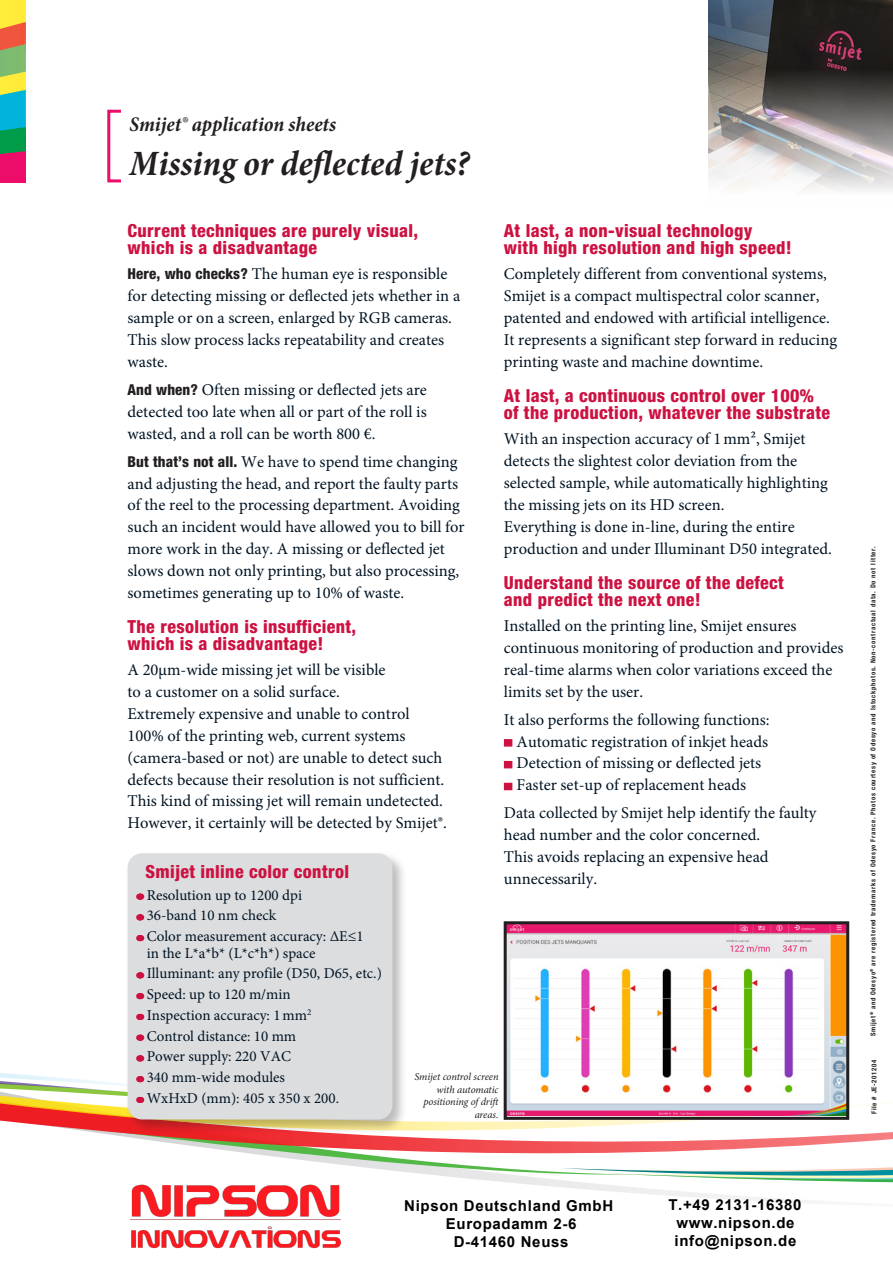
<style>
.page{position:relative;width:893px;height:1263px;background:#fff}
.page>*{position:absolute;margin:0;border:0;box-sizing:border-box;transform-origin:0 0}
.Caption_RED{font:italic 700 condensed 36px "Minion Pro";color:#231f20}
.Caption_RED-2{font:italic 700 condensed 21px "Minion Pro";color:#231f20}
.Parag{font:800 condensed 18px/17.2px "Helvetica Neue LT Std";letter-spacing:.02em;color:#cd1141}
.Texte{font:800 condensed 18px/17.2px "Helvetica Neue LT Std";letter-spacing:.02em;color:#cd1141}
.Texte-2{font:16.5px/21.9px "Minion Pro";color:#001322}
.Liste_à_puces{font:16.5px "Minion Pro";color:#001322}
.Miniliste{font:15px/16.5px "Minion Pro";color:#001322}
.t1{font:700 15px/18px "Arial";letter-spacing:.045em;color:#000;text-align:center}
.t2{font:700 15px/18px "Arial";letter-spacing:.045em;color:#000;text-align:center}
.Legende{font:italic 10.5px/12.6px "Minion Pro";letter-spacing:-.01em;color:#231f20;text-align:right}
.t3{font:700 condensed 6.75px "Helvetica Neue LT Std";letter-spacing:.1em;color:#231f20}
.s1{font-family:"Helvetica Neue LT Std";font-weight:800;font-stretch:condensed;font-size:15px;color:#231f20}
.s2{font-style:inherit}
</style>
<div class="page">
<svg style="left:0;top:0;width:26px;height:183px;background:#93976c"></svg>
<div style="left:107px;top:110px;width:73px;height:72px;background:#fff;border:3px solid #ec0c6a"></div>
<svg style="left:446px;top:1055px;width:447px;height:147px"></svg>
<svg style="left:381px;top:1169px;width:179px;height:7px"></svg>
<svg style="left:353px;top:1150px;width:540px;height:19px"></svg>
<svg style="left:0;top:1094px;width:893px;height:56px"></svg>
<svg style="left:560px;top:1167px;width:333px;height:15px"></svg>
<svg style="left:94px;top:1145px;width:259px;height:21px"></svg>
<div style="left:121px;top:108px;width:541px;height:75px;background:#fff"></div>
<div style="left:504px;top:739px;width:8px;height:8px;background:#cd1141"></div>
<div style="left:504px;top:761px;width:8px;height:7px;background:#cd1141"></div>
<div style="left:504px;top:783px;width:8px;height:7px;background:#cd1141"></div>
<img style="left:709px;top:0;width:184px;height:191px">
<div style="left:125px;top:851px;width:282px;height:283px;background:#231f20;opacity:.3"></div>
<div style="left:128px;top:853px;width:264px;height:266px;background:#dcdddf;border-radius:14px"></div>
<svg style="left:139px;top:894px;width:2px;height:6px"></svg>
<svg style="left:139px;top:914px;width:2px;height:6px"></svg>
<svg style="left:139px;top:935px;width:2px;height:6px"></svg>
<svg style="left:139px;top:972px;width:2px;height:6px"></svg>
<svg style="left:139px;top:993px;width:2px;height:6px"></svg>
<svg style="left:139px;top:1014px;width:2px;height:6px"></svg>
<svg style="left:139px;top:1035px;width:2px;height:6px"></svg>
<svg style="left:139px;top:1055px;width:2px;height:6px"></svg>
<svg style="left:0;top:1072px;width:385px;height:47px"></svg>
<img style="left:508px;top:925px;width:337px;height:191px">
<div style="left:504px;top:921px;width:345px;height:199px;border:3px solid #231f20"></div>
<img style="left:129px;top:1184px;width:212px;height:65px">
<p class="Caption_RED-2" style="left:130px;top:110px;width:208px">Smijet® application sheets</p>
<p class="Caption_RED" style="left:130px;top:138px;width:341px">Missing or deflected jets?</p>
<p class="Parag" style="left:128px;top:222px;width:292px">Current techniques are purely visual, which is a disadvantage</p>
<p class="Texte-2" style="left:128px;top:263px;width:334px"><span class="s1">Here, who checks?</span> The human eye is responsible for detecting missing or deflected jets whether in a sample or on a screen, enlarged by RGB cameras.<br>This slow process lacks repeatability and creates waste.</p>
<p class="Texte-2" style="left:128px;top:379px;width:301px;text-align:justify"><span class="s1">And when?</span> Often missing or deflected jets are detected too late when all or part of the roll is wasted, and a roll can be worth 800 €.</p>
<p class="Texte-2" style="left:128px;top:451px;width:339px"><span class="s1">But that’s not all.</span> We have to spend time changing and adjusting the head, and report the faulty parts of the reel to the processing department. Avoiding such an incident would have allowed you to bill for more work in the day. A missing or deflected jet slows down not only printing, but also processing, sometimes generating up to 10% of waste.</p>
<p class="Parag" style="left:128px;top:618px;width:230px">The resolution is insufficient, which is a disadvantage!</p>
<p class="Texte-2" style="left:128px;top:659px;width:321px">A 20µm-wide missing jet will be visible<br>to a customer on a solid surface.<br>Extremely expensive and unable to control 100% of the printing web, current systems (camera-based or not) are unable to detect such defects because their resolution is not sufficient.<br>This kind of missing jet will remain undetected.<br>However, it certainly will be detected by Smijet®.</p>
<p class="Parag" style="left:504px;top:222px;width:289px">At last, a non-visual technology<br>with high resolution and high speed!</p>
<p class="Texte-2" style="left:504px;top:263px;width:335px">Completely different from conventional systems, Smijet is a compact multispectral color scanner, patented and endowed with artificial intelligence.<br>It represents a significant step forward in reducing printing waste and machine downtime.</p>
<p class="Parag" style="left:504px;top:387px;width:328px">At last, a continuous control over 100% of the production, whatever the substrate</p>
<p class="Texte-2" style="left:504px;top:428px;width:329px">With an inspection accuracy of 1mm2, Smijet detects the slightest color deviation from the selected sample, while automatically highlighting the missing jets on its HD screen.<br>Everything is done in-line, during the entire production and under Illuminant D50 integrated.</p>
<p class="Texte" style="left:504px;top:573px;width:281px">Understand the source of the defect and predict the next one!</p>
<p class="Texte-2" style="left:504px;top:615px;width:341px">Installed on the printing line, Smijet ensures continuous monitoring of production and provides real-time alarms when color variations exceed the limits set by the user.</p>
<p class="Texte-2" style="left:504px;top:709px;width:267px">It also performs the following functions:</p>
<p class="Liste_à_puces" style="left:517px;top:730px;width:253px">Automatic registration of inkjet heads</p>
<p class="Liste_à_puces" style="left:517px;top:752px;width:246px">Detection of missing or deflected jets</p>
<p class="Liste_à_puces" style="left:517px;top:774px;width:231px">Faster set-up of replacement heads</p>
<p class="Texte-2" style="left:504px;top:802px;width:314px">Data collected by Smijet help identify the faulty head number and the color concerned.<br>This avoids replacing an expensive head unnecessarily.</p>
<p class="Parag" style="left:146px;top:862px;width:205px">Smijet inline color control</p>
<p class="Miniliste" style="left:147px;top:887px;width:157px">Resolution up to 1200 dpi</p>
<p class="Miniliste" style="left:147px;top:907px;width:131px">36-band 10 nm check</p>
<p class="Miniliste" style="left:147px;top:928px;width:219px">Color measurement accuracy: ΔE≤1 in the L*a*b* (L*c*h*) space</p>
<p class="Miniliste" style="left:147px;top:965px;width:237px">Illuminant: any profile (D50, D65, etc.)</p>
<p class="Miniliste" style="left:147px;top:986px;width:146px">Speed: up to 120 m/min</p>
<p class="Miniliste" style="left:147px;top:1007px;width:166px">Inspection accuracy: 1mm<sup>2</sup></p>
<p class="Miniliste" style="left:147px;top:1028px;width:151px">Control distance: 10 mm</p>
<p class="Miniliste" style="left:147px;top:1048px;width:146px">Power supply: 220 VAC</p>
<p class="Miniliste" style="left:147px;top:1069px;width:140px">340 mm-wide modules</p>
<p class="Miniliste" style="left:147px;top:1090px;width:194px">WxHxD (mm): 405 x 350 x 200.</p>
<p class="Legende" style="left:415px;top:1070px;width:87px">Smijet control screen with automatic positioning of drift areas.</p>
<p class="t3" style="left:869px;top:1036px;width:491px;rotate:-90deg">Smijet<sup>®</sup> and Odesyo<sup>®</sup> are registered trademarks of Odesyo France. Photos courtesy of Odesyo and Istockphotos. Non-contractual data. Do not litter.</p>
<p class="t3" style="left:870px;top:1114px;width:56px;rotate:-90deg">File # JE-201204</p>
<p class="t1" style="left:404px;top:1197px;width:211px">Nipson Deutschland GmbH<br>Europadamm 2-6<br><span class="s2">D-</span>41460 Neuss</p>
<p class="t2" style="left:668px;top:1196px;width:135px">T.+49 2131-16380 www.nipson.de info@nipson.de</p>
</div>
